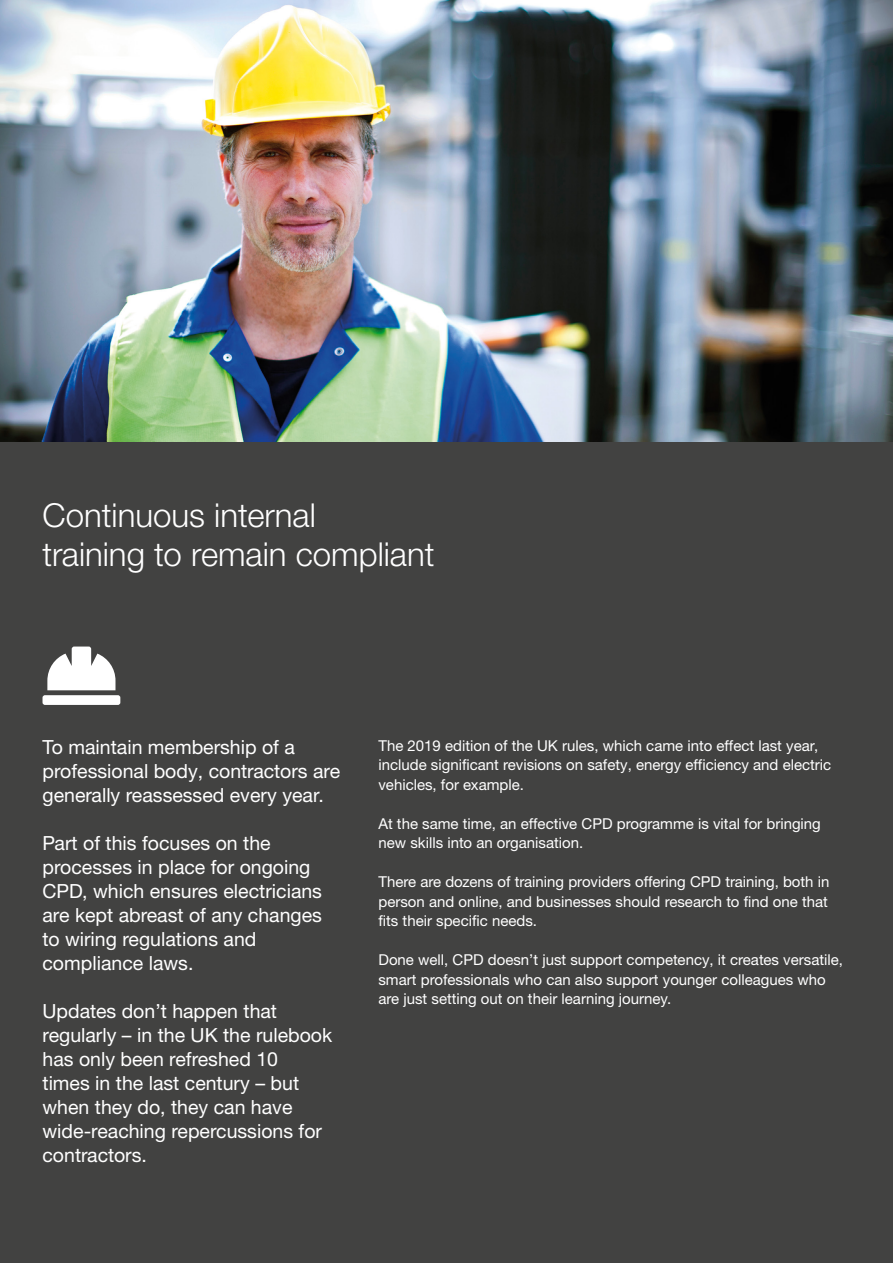
<style>
.page{position:relative;width:893px;height:1263px;background:#fff}
.page>*{position:absolute;margin:0;border:0;box-sizing:border-box;transform-origin:0 0}
.t1{font:300 33px/39px "Helvetica Neue LTW1 G";color:#fff}
.t2{font:19.5px/24px "Helvetica Neue LTW1 G";color:#fff}
.t3{font:15px/19.5px "Helvetica Neue LTW1 G";color:#fff}
</style>
<div class="page">
<img style="left:0;top:0;width:893px;height:442px">
<div style="left:0;top:442px;width:893px;height:821px;background:#424241"></div>
<svg style="left:43px;top:646px;width:77px;height:59px"></svg>
<h1 class="t1" style="left:43px;top:495px;width:393px">Continuous internal<br>training to remain compliant</h1>
<h2 class="t2" style="left:43px;top:735px;width:299px">To maintain membership of a professional body, contractors are generally reassessed every year.</h2>
<h2 class="t2" style="left:43px;top:831px;width:281px">Part of this focuses on the processes in place for ongoing<br>CPD, which ensures electricians are kept abreast of any changes to wiring regulations and compliance laws.</h2>
<h2 class="t2" style="left:43px;top:999px;width:291px">Updates don’t happen that regularly – in the UK the rulebook has only been refreshed 10<br>times in the last century – but when they do, they can have wide-reaching repercussions for contractors.</h2>
<p class="t3" style="left:378px;top:735px;width:454px">The 2019 edition of the UK rules, which came into effect last year, include significant revisions on safety, energy efficiency and electric vehicles, for example.</p>
<p class="t3" style="left:378px;top:813px;width:444px">At the same time, an effective CPD programme is vital for bringing new skills into an organisation.</p>
<p class="t3" style="left:378px;top:872px;width:453px;text-align:justify">There are dozens of training providers offering CPD training, both in person and online, and businesses should research to find one that fits their specific needs.</p>
<p class="t3" style="left:378px;top:950px;width:466px">Done well, CPD doesn’t just support competency, it creates versatile, smart professionals who can also support younger colleagues who are just setting out on their learning journey.</p>
</div>
